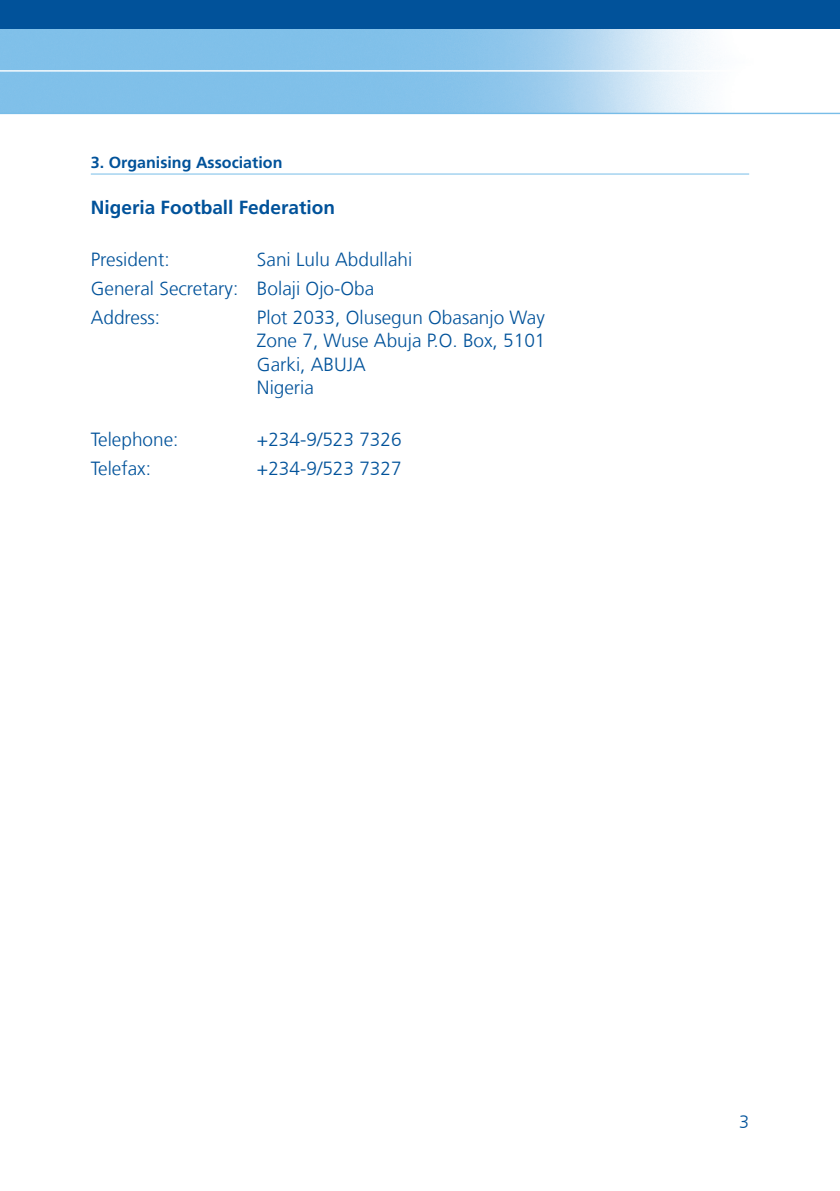
<style>
.page{position:relative;width:840px;height:1191px;background:#fff}
.page>*{position:absolute;margin:0;border:0;box-sizing:border-box;transform-origin:0 0}
.t1{font:300 19px/23.2px "Frutiger LT Com";color:#01529a}
.t2{font:700 19px "Frutiger LT Com";color:#01529a}
.t3{font:300 18px "Frutiger LT Com";color:#01529a}
.t4{font:700 16px "Frutiger LT Com";color:#01529a}
</style>
<div class="page">
<img style="left:0;top:28px;width:839px;height:85px">
<div style="left:0;top:0;width:839px;height:28px;background:#01529a"></div>
<hr style="left:0;top:70px;width:839px;height:2px;background:#fff">
<hr style="left:0;top:113px;width:839px;height:1px;background:#78bde8">
<hr style="left:91px;top:174px;width:657px;height:1px;background:#78bde8">
<p class="t4" style="left:91px;top:156px;width:193px">3. Organising Association</p>
<p class="t2" style="left:91px;top:200px;width:245px">Nigeria Football Federation</p>
<p class="t1" style="left:91px;top:250px;width:80px">President:</p>
<p class="t1" style="left:91px;top:247px;width:323px;line-height:28.8px;text-indent:166px">Sani Lulu Abdullahi<br>General Secretary: Bolaji Ojo-Oba<br>Address:</p>
<p class="t1" style="left:257px;top:308px;width:290px">Plot 2033, Olusegun Obasanjo Way<br>Zone 7, Wuse Abuja P.O. Box, 5101<br>Garki, ABUJA<br>Nigeria</p>
<p class="t1" style="left:91px;top:429px;width:89px">Telephone:</p>
<p class="t1" style="left:257px;top:429px;width:146px">+234-9/523 7326</p>
<p class="t1" style="left:91px;top:458px;width:62px">Telefax:</p>
<p class="t1" style="left:257px;top:458px;width:146px">+234-9/523 7327</p>
<p class="t3" style="left:738px;top:1114px;width:12px">3</p>
</div>
